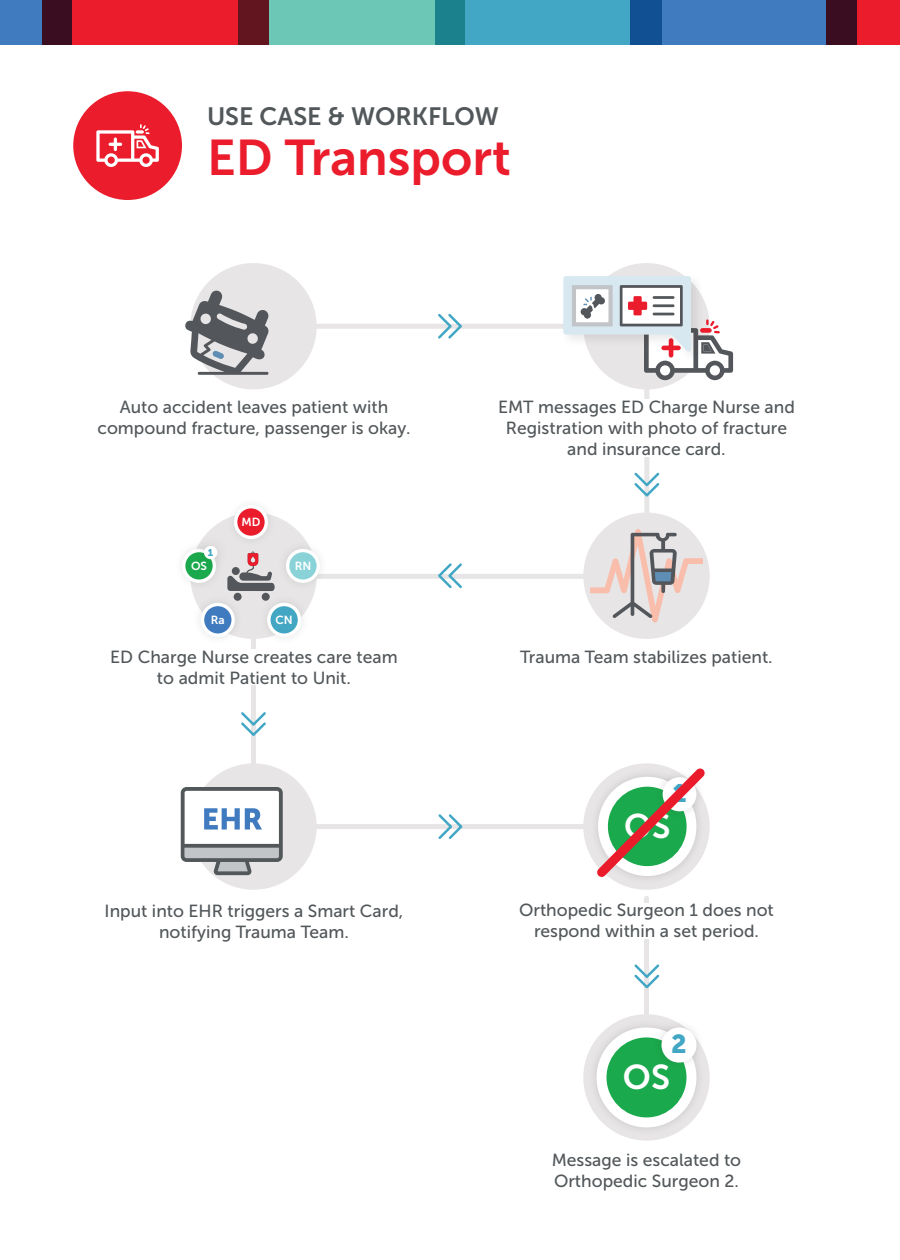
<style>
.page{position:relative;width:900px;height:1260px;background:#fff}
.page>*{position:absolute;margin:0;border:0;box-sizing:border-box;transform-origin:0 0}
.t1{font:50px "Museo Sans 700";color:#eb1c2c}
.t2{font:34.25px "Museo Sans 700";color:#fff}
.t3{font:34px "Museo Sans 700";color:#fff}
.t4{font:26px "Museo Sans 900";color:#42a7c5}
.t5{font:25.25px "Museo Sans 900";color:#43a7c4}
.t6{font:25px "Museo Sans 700";color:#52575a}
.t7{font:17.5px/21px "Museo Sans 500";color:#52575a;text-align:center}
.t8{font:11.75px "Museo Sans 700";color:#fff}
.t9{font:9.75px "Museo Sans 900";color:#42a7c5}
</style>
<div class="page">
<div style="left:583px;top:263px;width:127px;height:126px;background:#e7e5e5;border-radius:50%"></div>
<div style="left:583px;top:513px;width:127px;height:126px;background:#e7e5e5;border-radius:50%"></div>
<div style="left:583px;top:763px;width:127px;height:127px;background:#e7e5e5;border-radius:50%"></div>
<div style="left:583px;top:1014px;width:127px;height:127px;background:#e7e5e5;border-radius:50%"></div>
<div style="left:190px;top:263px;width:127px;height:126px;background:#e7e5e5;border-radius:50%"></div>
<div style="left:190px;top:513px;width:127px;height:126px;background:#e7e5e5;border-radius:50%"></div>
<div style="left:190px;top:763px;width:127px;height:127px;background:#e7e5e5;border-radius:50%"></div>
<div style="left:300px;top:324px;width:302px;height:5px;background:#e7e5e5"></div>
<div style="left:313px;top:574px;width:280px;height:5px;background:#e7e5e5"></div>
<div style="left:302px;top:824px;width:298px;height:5px;background:#e7e5e5"></div>
<div style="left:644px;top:898px;width:5px;height:232px;background:#e7e5e5"></div>
<div style="left:251px;top:613px;width:5px;height:224px;background:#e7e5e5"></div>
<div style="left:644px;top:347px;width:5px;height:223px;background:#e7e5e5"></div>
<div style="left:465px;top:399px;width:363px;height:58px;background:#fff"></div>
<div style="left:72px;top:650px;width:363px;height:35px;background:#fff"></div>
<div style="left:465px;top:903px;width:363px;height:35px;background:#fff"></div>
<div style="left:239px;top:0;width:226px;height:45px;background:#6cc7b7"></div>
<div style="left:0;top:0;width:72px;height:45px;background:#417bbf"></div>
<div style="left:630px;top:0;width:227px;height:45px;background:#417bbf"></div>
<svg style="left:435px;top:0;width:227px;height:45px;background:#3595b6"></svg>
<svg style="left:42px;top:0;width:226px;height:45px;background:#c11928"></svg>
<svg style="left:827px;top:0;width:73px;height:45px;background:#a21527"></svg>
<svg style="left:185px;top:290px;width:84px;height:85px"></svg>
<svg style="left:181px;top:787px;width:102px;height:88px"></svg>
<svg style="left:590px;top:529px;width:113px;height:93px"></svg>
<div style="left:278px;top:540px;width:50px;height:51px;background:#52575a;opacity:.15"></div>
<div style="left:286px;top:549px;width:34px;height:34px;background:#fff;border-radius:50%"></div>
<div style="left:289px;top:552px;width:28px;height:28px;background:#88d2d8;border-radius:50%"></div>
<div style="left:226px;top:497px;width:50px;height:50px;background:#52575a;opacity:.15"></div>
<div style="left:234px;top:505px;width:34px;height:34px;background:#fff;border-radius:50%"></div>
<div style="left:237px;top:508px;width:28px;height:28px;background:#ea1c2c;border-radius:50%"></div>
<div style="left:174px;top:540px;width:50px;height:51px;background:#52575a;opacity:.15"></div>
<div style="left:182px;top:549px;width:34px;height:34px;background:#fff;border-radius:50%"></div>
<div style="left:185px;top:552px;width:28px;height:28px;background:#1aa94c;border-radius:50%"></div>
<div style="left:192px;top:594px;width:51px;height:51px;background:#52575a;opacity:.15"></div>
<svg style="left:201px;top:603px;width:34px;height:34px"></svg>
<div style="left:204px;top:606px;width:27px;height:27px;background:#407bbf;border-radius:50%"></div>
<div style="left:259px;top:594px;width:50px;height:51px;background:#52575a;opacity:.15"></div>
<svg style="left:267px;top:603px;width:34px;height:34px"></svg>
<div style="left:271px;top:606px;width:27px;height:27px;background:#43a7c4;border-radius:50%"></div>
<div style="left:234px;top:593px;width:8px;height:8px;background:#53565a;border-radius:50%"></div>
<div style="left:262px;top:593px;width:8px;height:8px;background:#53565a;border-radius:50%"></div>
<svg style="left:227px;top:552px;width:48px;height:39px"></svg>
<div style="left:191px;top:533px;width:39px;height:39px;background:#231f20;opacity:.15"></div>
<div style="left:204px;top:546px;width:13px;height:13px;background:#fff;border-radius:50%"></div>
<div style="left:588px;top:1019px;width:117px;height:117px;background:#231f20;opacity:.15"></div>
<div style="left:597px;top:1027px;width:100px;height:100px;background:#fff;border-radius:50%"></div>
<div style="left:607px;top:1037px;width:80px;height:80px;background:#1aa94c;border-radius:50%"></div>
<div style="left:653px;top:1019px;width:51px;height:52px;background:#231f20;opacity:.15"></div>
<div style="left:662px;top:1027px;width:35px;height:36px;background:#fff;border-radius:50%"></div>
<div style="left:560px;top:273px;width:145px;height:92px;background:#231f20;opacity:.1"></div>
<svg style="left:563px;top:276px;width:170px;height:104px"></svg>
<svg style="left:438px;top:313px;width:24px;height:26px"></svg>
<svg style="left:438px;top:563px;width:24px;height:25px"></svg>
<svg style="left:634px;top:472px;width:26px;height:25px"></svg>
<svg style="left:438px;top:814px;width:25px;height:25px"></svg>
<svg style="left:241px;top:712px;width:25px;height:24px"></svg>
<svg style="left:634px;top:964px;width:26px;height:25px"></svg>
<div style="left:590px;top:768px;width:115px;height:117px;background:#231f20;opacity:.15"></div>
<svg style="left:597px;top:768px;width:108px;height:109px"></svg>
<div style="left:73px;top:91px;width:109px;height:109px;background:#eb1c2c;border-radius:50%"></div>
<svg style="left:96px;top:124px;width:63px;height:43px"></svg>
<p class="t6" style="left:207px;top:103px;width:293px">USE CASE &amp; WORKFLOW</p>
<p class="t1" style="left:207px;top:130px;width:305px">ED Transport</p>
<p class="t7" style="left:120px;top:396px;width:270px">Auto accident leaves patient with</p>
<p class="t7" style="left:97px;top:417px;width:315px">compound fracture, passenger is okay.</p>
<p class="t9" style="left:208px;top:547px;width:7px">1</p>
<p class="t8" style="left:191px;top:559px;width:18px">OS</p>
<p class="t8" style="left:242px;top:516px;width:20px">MD</p>
<p class="t8" style="left:295px;top:559px;width:18px">RN</p>
<p class="t8" style="left:211px;top:613px;width:15px">Ra</p>
<p class="t8" style="left:276px;top:613px;width:19px">CN</p>
<p class="t7" style="left:498px;top:396px;width:298px">EMT messages ED Charge Nurse and<br>Registration with photo of fracture</p>
<p class="t7" style="left:567px;top:438px;width:160px">and insurance card.</p>
<p class="t7" style="left:110px;top:646px;width:289px">ED Charge Nurse creates care team</p>
<p class="t7" style="left:520px;top:646px;width:254px">Trauma Team stabilizes patient.</p>
<p class="t7" style="left:157px;top:667px;width:196px">to admit Patient to Unit.</p>
<h3 class="t5" style="left:673px;top:779px;width:15px">1</h3>
<p class="t7" style="left:105px;top:900px;width:300px">Input into EHR triggers a Smart Card, notifying Trauma Team.</p>
<h3 class="t3" style="left:624px;top:808px;width:48px">OS</h3>
<p class="t7" style="left:519px;top:900px;width:256px">Orthopedic Surgeon 1 does not</p>
<p class="t7" style="left:534px;top:921px;width:226px">respond within a set period.</p>
<h3 class="t4" style="left:671px;top:1029px;width:17px">2</h3>
<h2 class="t2" style="left:623px;top:1058px;width:49px">OS</h2>
<p class="t7" style="left:552px;top:1150px;width:191px">Message is escalated to</p>
<p class="t7" style="left:554px;top:1171px;width:186px">Orthopedic Surgeon 2.</p>
</div>
